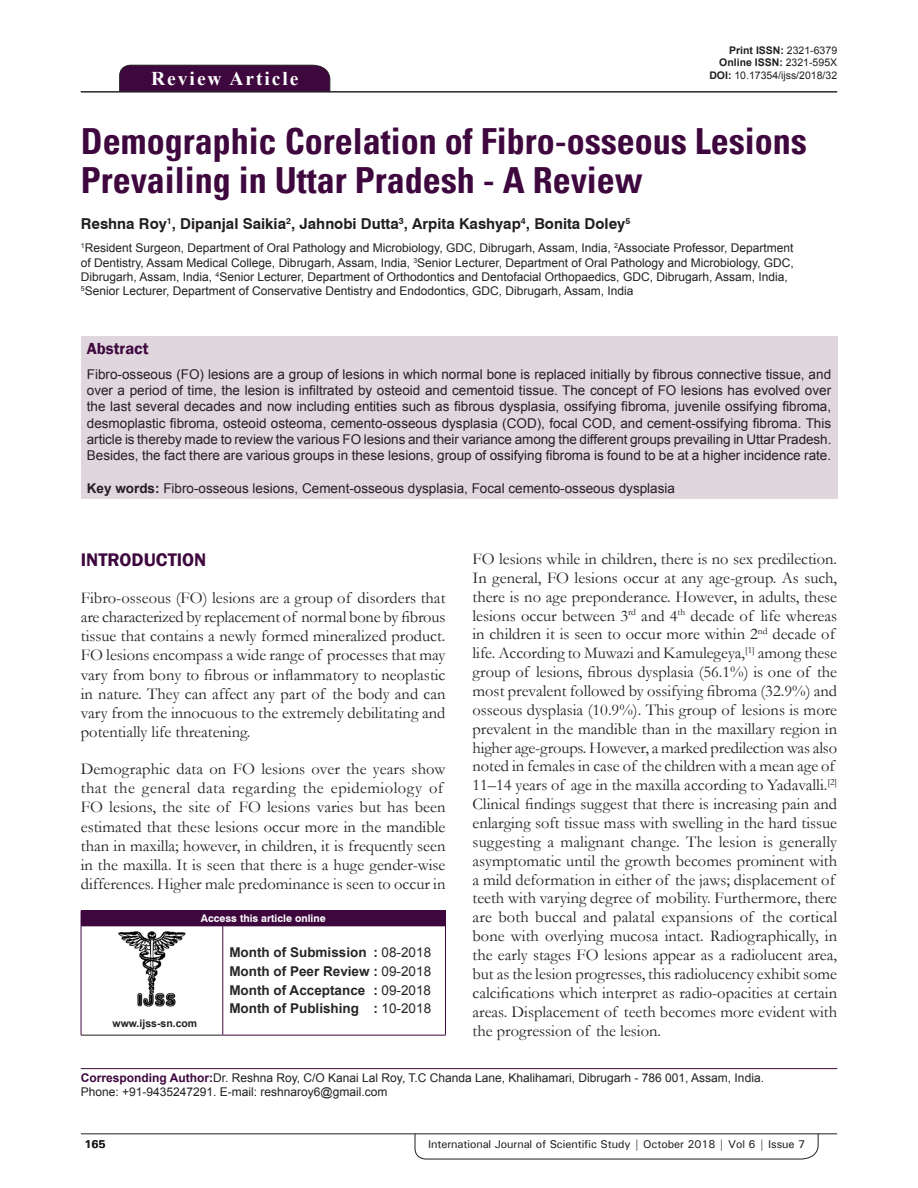
<style>
.page{position:relative;width:918px;height:1188px;background:#fff}
.page>*{position:absolute;margin:0;border:0;box-sizing:border-box;transform-origin:0 0}
.AT{font:700 condensed 36px/39px "Univers";color:#3e083e}
.AH{font:700 19.5px "Times New Roman";letter-spacing:.1em;color:#fff}
.t1{font:600 18.75px "Franklin Gothic";color:#3e083e}
.TX{font:16.5px/18.9px "Garamond";color:#231f20}
.ABSH{font:600 16.5px "Franklin Gothic";color:#3e083e}
.AU{font:700 15px "Swiss 721 BT";color:#231f20}
.ABS{font:13.5px/16.2px "Arial";color:#231f20;text-align:justify}
.HIS{font:700 13.5px/18.8px "Arial";color:#282526;text-align:justify}
.KWD{font:13.5px "Arial";color:#231f20}
.AFF{font:12px/14.4px "Arial";color:#231f20;text-align:justify}
.ADD{font:12px/14.4px "Arial";color:#231f20}
.RF{font:500 11.25px "Univers";letter-spacing:-.01em;color:#231f20}
.t2{font:700 11.25px "Univers";color:#231f20}
.DOI{font:700 10.5px "Arial";color:#231f20}
.DOI-2{font:10.5px "Arial";color:#231f20}
.AAO{font:700 10.5px "Swiss 721 BT";color:#fff}
.Web{font:700 10.5px "Arial";color:#231f20}
.s1{font-weight:400}
.s2{font-weight:700}
.s3{font-weight:700;color:#3e083e}
</style>
<div class="page">
<svg style="left:415px;top:1133px;width:404px;height:26px"></svg>
<hr style="left:81px;top:1134px;width:756px;height:1px;background:#231f20">
<div style="left:119px;top:65px;width:211px;height:26px;background:#3e083e"></div>
<hr style="left:81px;top:91px;width:756px;height:1px;background:#231f20">
<div style="left:81px;top:337px;width:756px;height:162px;background:#e0d7de"></div>
<div style="left:81px;top:911px;width:364px;height:15px;background:#3e083e"></div>
<svg style="left:445px;top:911px;width:1px;height:15px"></svg>
<hr style="left:81px;top:926px;width:142px;height:1px;background:#3e083e">
<hr style="left:81px;top:926px;width:1px;height:109px;background:#3e083e">
<hr style="left:81px;top:1035px;width:142px;height:1px;background:#231f20">
<hr style="left:223px;top:926px;width:223px;height:1px;background:#3e083e">
<hr style="left:223px;top:926px;width:1px;height:109px;background:#3e083e">
<hr style="left:445px;top:926px;width:1px;height:109px;background:#3e083e">
<hr style="left:223px;top:1035px;width:223px;height:1px;background:#3e083e">
<img style="left:118px;top:931px;width:68px;height:75px">
<hr style="left:81px;top:1068px;width:756px;height:1px;background:#3e083e">
<p class="AH" style="left:151px;top:64px;width:149px">Review Article</p>
<p class="DOI" style="left:729px;top:42px;width:109px">Print ISSN: <span class="s1">2321-6379</span></p>
<p class="DOI" style="left:719px;top:55px;width:119px">Online ISSN: <span class="s1">2321-595X</span></p>
<p class="DOI-2" style="left:709px;top:68px;width:129px"><span class="s2">DOI:</span> 10.17354/ijss/2018/32</p>
<p class="AT" style="left:81px;top:122px;width:727px">Demographic Corelation of Fibro-osseous Lesions<br>Prevailing in Uttar Pradesh - A Review</p>
<p class="AU" style="left:81px;top:215px;width:551px">Reshna Roy<sup>1</sup>, Dipanjal Saikia<sup>2</sup>, Jahnobi Dutta<sup>3</sup>, Arpita Kashyap<sup>4</sup>, Bonita Doley<sup>5</sup></p>
<p class="AFF" style="left:81px;top:241px;width:715px"><sup>1</sup>Resident Surgeon, Department of Oral Pathology and Microbiology, GDC, Dibrugarh, Assam, India, <sup>2</sup>Associate Professor, Department of Dentistry, Assam Medical College, Dibrugarh, Assam, India, <sup>3</sup>Senior Lecturer, Department of Oral Pathology and Microbiology, GDC, Dibrugarh, Assam, India, <sup>4</sup>Senior Lecturer, Department of Orthodontics and Dentofacial Orthopaedics, GDC, Dibrugarh, Assam, India,</p>
<p class="AFF" style="left:81px;top:284px;width:554px"><sup>5</sup>Senior Lecturer, Department of Conservative Dentistry and Endodontics, GDC, Dibrugarh, Assam, India</p>
<p class="ABSH" style="left:87px;top:339px;width:63px">Abstract</p>
<p class="ABS" style="left:87px;top:366px;width:746px">Fibro-osseous (FO) lesions are a group of lesions in which normal bone is replaced initially by fibrous connective tissue, and over a period of time, the lesion is infiltrated by osteoid and cementoid tissue. The concept of FO lesions has evolved over the last several decades and now including entities such as fibrous dysplasia, ossifying fibroma, juvenile ossifying fibroma, desmoplastic fibroma, osteoid osteoma, cemento-osseous dysplasia (COD), focal COD, and cement-ossifying fibroma. This article is thereby made to review the various FO lesions and their variance among the different groups prevailing in Uttar Pradesh.<br>Besides, the fact there are various groups in these lesions, group of ossifying fibroma is found to be at a higher incidence rate.</p>
<p class="KWD" style="left:87px;top:479px;width:590px"><span class="s2">Key words:</span> Fibro-osseous lesions, Cement-osseous dysplasia, Focal cemento-osseous dysplasia</p>
<h1 class="t1" style="left:81px;top:548px;width:127px">INTRODUCTION</h1>
<p class="TX" style="left:81px;top:588px;width:366px;text-align:justify">Fibro-osseous (FO) lesions are a group of disorders that are characterized by replacement of normal bone by fibrous tissue that contains a newly formed mineralized product.<br>FO lesions encompass a wide range of processes that may vary from bony to fibrous or inflammatory to neoplastic in nature. They can affect any part of the body and can vary from the innocuous to the extremely debilitating and potentially life threatening.</p>
<p class="TX" style="left:81px;top:759px;width:366px">Demographic data on FO lesions over the years show that the general data regarding the epidemiology of FO lesions, the site of FO lesions varies but has been estimated that these lesions occur more in the mandible than in maxilla; however, in children, it is frequently seen in the maxilla. It is seen that there is a huge gender-wise differences. Higher male predominance is seen to occur in</p>
<p class="AAO" style="left:201px;top:912px;width:126px">Access this article online</p>
<p class="Web" style="left:113px;top:1015px;width:86px">www.ijss-sn.com</p>
<p class="HIS" style="left:229px;top:943px;width:203px">Month of Submission : <span class="s1">08-2018<br></span>Month of Peer Review : <span class="s1">09-2018<br></span>Month of Acceptance : <span class="s1">09-2018<br></span>Month of Publishing : <span class="s1">10-2018</span></p>
<p class="TX" style="left:473px;top:549px;width:366px">FO lesions while in children, there is no sex predilection.<br>In general, FO lesions occur at any age-group. As such, there is no age preponderance. However, in adults, these lesions occur between 3<sup>rd</sup> and 4<sup>th</sup> decade of life whereas in children it is seen to occur more within 2<sup>nd</sup> decade of life. According to Muwazi and Kamulegeya,<sup>[1]</sup> among these group of lesions, fibrous dysplasia (56.1%) is one of the most prevalent followed by ossifying fibroma (32.9%) and osseous dysplasia (10.9%). This group of lesions is more prevalent in the mandible than in the maxillary region in higher age-groups. However, a marked predilection was also noted in females in case of the children with a mean age of 11–14 years of age in the maxilla according to Yadavalli.<sup>[2] </sup>Clinical findings suggest that there is increasing pain and enlarging soft tissue mass with swelling in the hard tissue suggesting a malignant change. The lesion is generally asymptomatic until the growth becomes prominent with a mild deformation in either of the jaws; displacement of teeth with varying degree of mobility. Furthermore, there are both buccal and palatal expansions of the cortical bone with overlying mucosa intact. Radiographically, in the early stages FO lesions appear as a radiolucent area, but as the lesion progresses, this radiolucency exhibit some calcifications which interpret as radio-opacities at certain areas. Displacement of teeth becomes more evident with the progression of the lesion.</p>
<p class="ADD" style="left:81px;top:1070px;width:685px"><span class="s3">Corresponding Author:</span>Dr. Reshna Roy, C/O Kanai Lal Roy, T.C Chanda Lane, Khalihamari, Dibrugarh - 786 001, Assam, India.<br>Phone: +91-9435247291. E-mail: reshnaroy6@gmail.com</p>
<p class="t2" style="left:84px;top:1137px;width:23px">165</p>
<p class="RF" style="left:428px;top:1137px;width:379px">International Journal of Scientific Study | October 2018 | Vol 6 | Issue 7</p>
</div>
